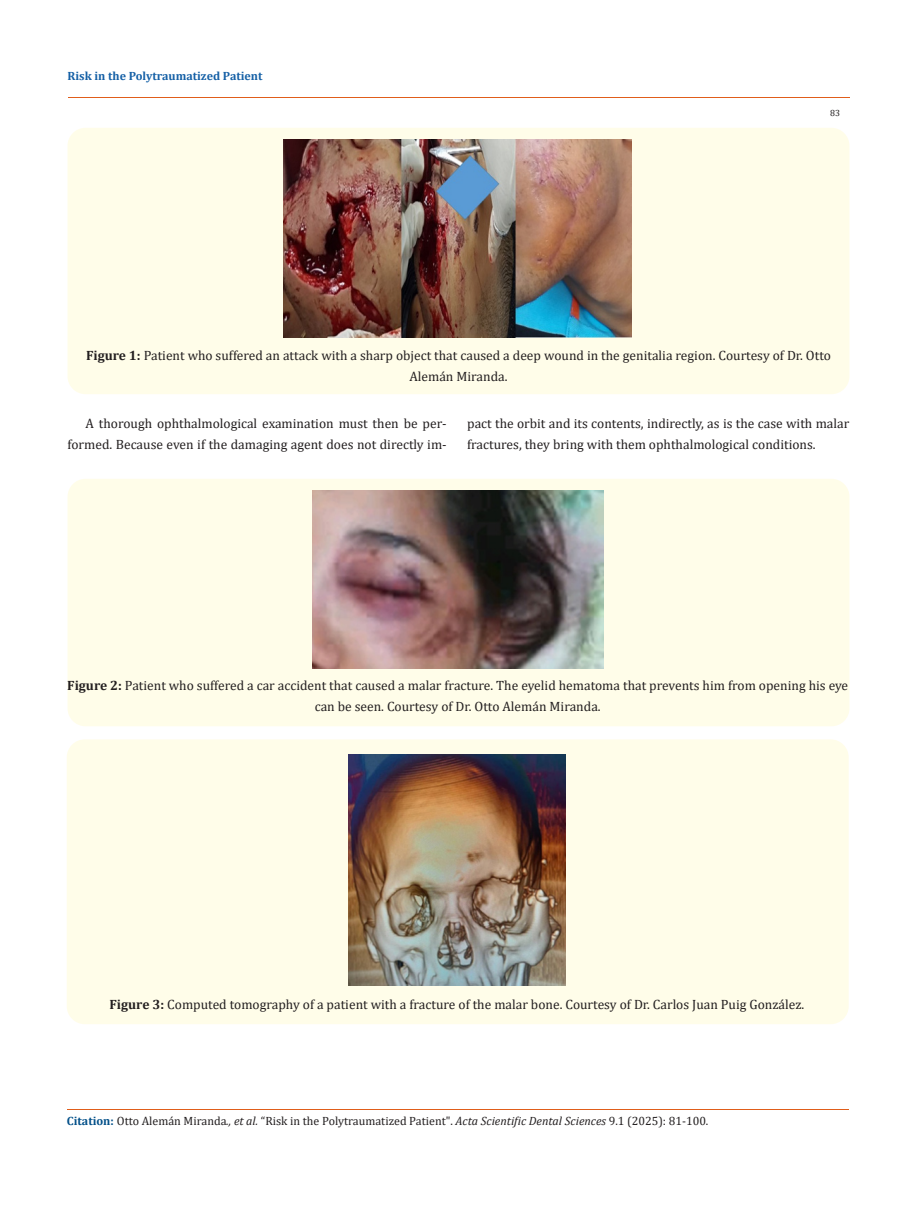
<style>
.page{position:relative;width:917px;height:1224px;background:#fff}
.page>*{position:absolute;margin:0;border:0;box-sizing:border-box;transform-origin:0 0}
.t1{font:13.5px/21px "Cambria";color:#231f20;text-align:center}
.t2{font:12px "Cambria";color:#231f20}
.t3{font:700 12px "Cambria";color:#1560a6}
.t4{font:9px "Cambria";color:#231f20}
.s1{font-weight:700}
.s2{font-weight:700;color:#035089}
.s3{font-style:italic}
</style>
<div class="page">
<hr style="left:68px;top:98px;width:781px;height:1px;background:#e05d1a">
<div style="left:67px;top:128px;width:782px;height:266px;background:#fffde9;border-radius:18px"></div>
<img style="left:283px;top:140px;width:348px;height:198px">
<div style="left:68px;top:479px;width:781px;height:247px;background:#fffde9;border-radius:18px"></div>
<img style="left:312px;top:491px;width:291px;height:177px">
<div style="left:67px;top:739px;width:781px;height:285px;background:#fffde9;border-radius:18px"></div>
<img style="left:349px;top:755px;width:216px;height:230px">
<hr style="left:67px;top:1110px;width:782px;height:1px;background:#e05d1a">
<p class="t3" style="left:68px;top:67px;width:196px">Risk in the Polytraumatized Patient</p>
<p class="t4" style="left:830px;top:108px;width:11px">83</p>
<p class="t1" style="left:86px;top:345px;width:746px"><span class="s1">Figure 1:</span> Patient who suffered an attack with a sharp object that caused a deep wound in the genitalia region. Courtesy of Dr. Otto<br>Alemán Miranda.</p>
<p class="t1" style="left:68px;top:413px;width:381px;text-align:right">A thorough ophthalmological examination must then be per&shy;formed. Because even if the damaging agent does not directly im-</p>
<p class="t1" style="left:467px;top:413px;width:383px;text-align:left">pact the orbit and its contents, indirectly, as is the case with malar fractures, they bring with them ophthalmological conditions.</p>
<p class="t1" style="left:67px;top:675px;width:782px"><span class="s1">Figure 2:</span> Patient who suffered a car accident that caused a malar fracture. The eyelid hematoma that prevents him from opening his eye can be seen. Courtesy of Dr. Otto Alemán Miranda.</p>
<p class="t1" style="left:109px;top:993px;width:696px"><span class="s1">Figure 3:</span> Computed tomography of a patient with a fracture of the malar bone. Courtesy of Dr. Carlos Juan Puig González.</p>
<p class="t2" style="left:67px;top:1114px;width:643px"><span class="s2">Citation:</span> Otto Alemán Miranda<span class="s3">., et al.</span> “Risk in the Polytraumatized Patient". <span class="s3">Acta Scientific Dental Sciences</span> 9.1 (2025): 81-100.</p>
</div>
